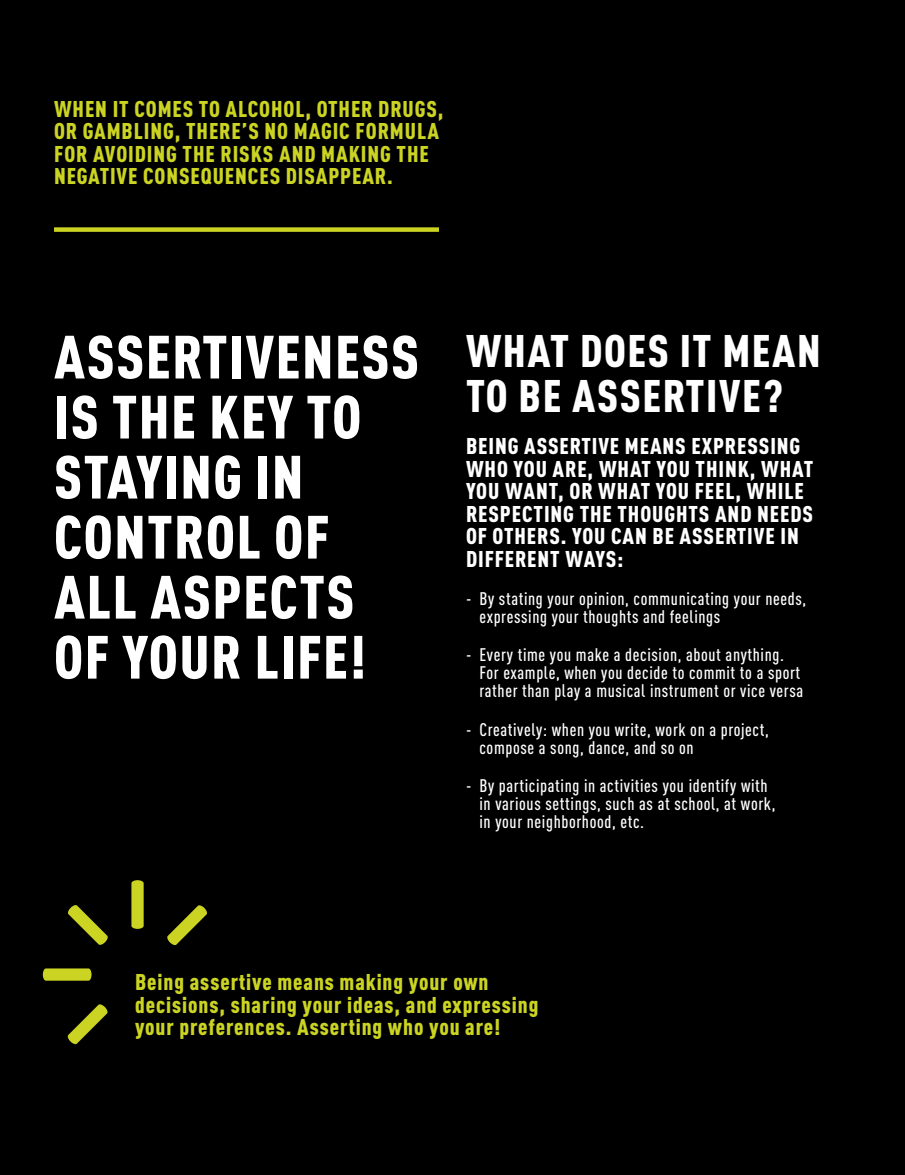
<style>
.page{position:relative;width:905px;height:1175px;background:#fff}
.page>*{position:absolute;margin:0;border:0;box-sizing:border-box;transform-origin:0 0}
.t1{font:900 60px/60px "DIN Cond";letter-spacing:.025em;color:#fff}
.t2{font:900 45px/45px "DIN Cond";letter-spacing:.035em;color:#fff}
.t3{font:900 22.5px/22.5px "DIN Cond";letter-spacing:.04em;color:#cbd422}
.t4{font:900 22.5px/22.5px "DIN Cond";letter-spacing:.04em;color:#fff}
.t5{font:500 18px/18px "DIN Cond";letter-spacing:.035em;color:#fff}
</style>
<div class="page">
<div style="left:0;top:0;width:904px;height:1174px;background:#000"></div>
<div style="left:54px;top:227px;width:385px;height:5px;background:#cbd422"></div>
<svg style="left:68px;top:905px;width:40px;height:40px"></svg>
<svg style="left:43px;top:968px;width:48px;height:12px"></svg>
<svg style="left:67px;top:1004px;width:41px;height:40px"></svg>
<svg style="left:167px;top:905px;width:40px;height:40px"></svg>
<svg style="left:131px;top:880px;width:13px;height:48px"></svg>
<p class="t3" style="left:54px;top:97px;width:391px">WHEN IT COMES TO ALCOHOL, OTHER DRUGS, OR GAMBLING, THERE’S NO MAGIC FORMULA FOR AVOIDING THE RISKS AND MAKING THE NEGATIVE CONSEQUENCES DISAPPEAR.</p>
<h1 class="t1" style="left:54px;top:325px;width:366px">ASSERTIVENESS<br>IS THE KEY TO<br>STAYING IN<br>CONTROL OF<br>ALL ASPECTS<br>OF YOUR LIFE!</h1>
<h2 class="t2" style="left:466px;top:326px;width:356px">WHAT DOES IT MEAN<br>TO BE ASSERTIVE?</h2>
<p class="t4" style="left:466px;top:434px;width:349px">BEING ASSERTIVE MEANS EXPRESSING<br>WHO YOU ARE, WHAT YOU THINK, WHAT<br>YOU WANT, OR WHAT YOU FEEL, WHILE<br>RESPECTING THE THOUGHTS AND NEEDS<br>OF OTHERS. YOU CAN BE ASSERTIVE IN<br>DIFFERENT WAYS:</p>
<p class="t5" style="left:479px;top:589px;width:328px;text-indent:-14px">- By stating your opinion, communicating your needs, expressing your thoughts and feelings</p>
<p class="t5" style="left:479px;top:645px;width:325px;text-indent:-14px">- Every time you make a decision, about anything.<br>For example, when you decide to commit to a sport rather than play a musical instrument or vice versa</p>
<p class="t5" style="left:479px;top:720px;width:291px;text-indent:-14px">- Creatively: when you write, work on a project, compose a song, dance, and so on</p>
<p class="t5" style="left:479px;top:776px;width:297px;text-indent:-14px">- By participating in activities you identify with in various settings, such as at school, at work, in your neighborhood, etc.</p>
<p class="t3" style="left:135px;top:970px;width:405px">Being assertive means making your own decisions, sharing your ideas, and expressing your preferences. Asserting who you are!</p>
</div>
